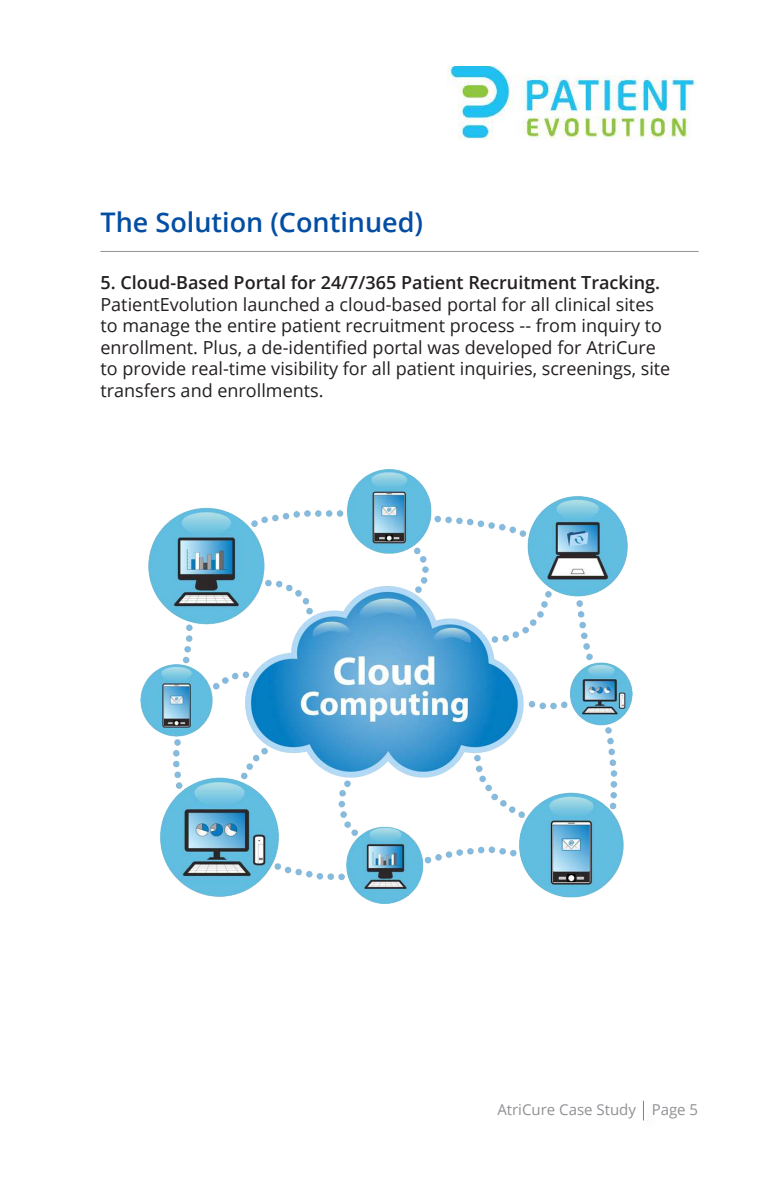
<style>
.page{position:relative;width:771px;height:1191px;background:#fff}
.page>*{position:absolute;margin:0;border:0;box-sizing:border-box;transform-origin:0 0}
.t1{font:600 27px "Open Sans";color:#034ea2}
.t2{font:18px/21.6px "Open Sans";color:#231f20}
.t3{font:600 18px "Open Sans";color:#231f20}
.t4{font:15px "Open Sans";color:#8f9194}
</style>
<div class="page">
<svg style="left:643px;top:1101px;width:1px;height:19px"></svg>
<img style="left:447px;top:66px;width:247px;height:73px">
<hr style="left:100px;top:251px;width:598px;height:1px;background:#919396">
<img style="left:140px;top:470px;width:492px;height:433px">
<h1 class="t1" style="left:100px;top:211px;width:324px">The Solution (Continued)</h1>
<p class="t3" style="left:100px;top:275px;width:561px">5. Cloud-Based Portal for 24/7/365 Patient Recruitment Tracking.</p>
<p class="t2" style="left:100px;top:293px;width:571px">PatientEvolution launched a cloud-based portal for all clinical sites to manage the entire patient recruitment process -- from inquiry to enrollment. Plus, a de-identified portal was developed for AtriCure to provide real-time visibility for all patient inquiries, screenings, site transfers and enrollments.</p>
<p class="t4" style="left:497px;top:1104px;width:202px">AtriCure Case Study Page 5</p>
</div>
